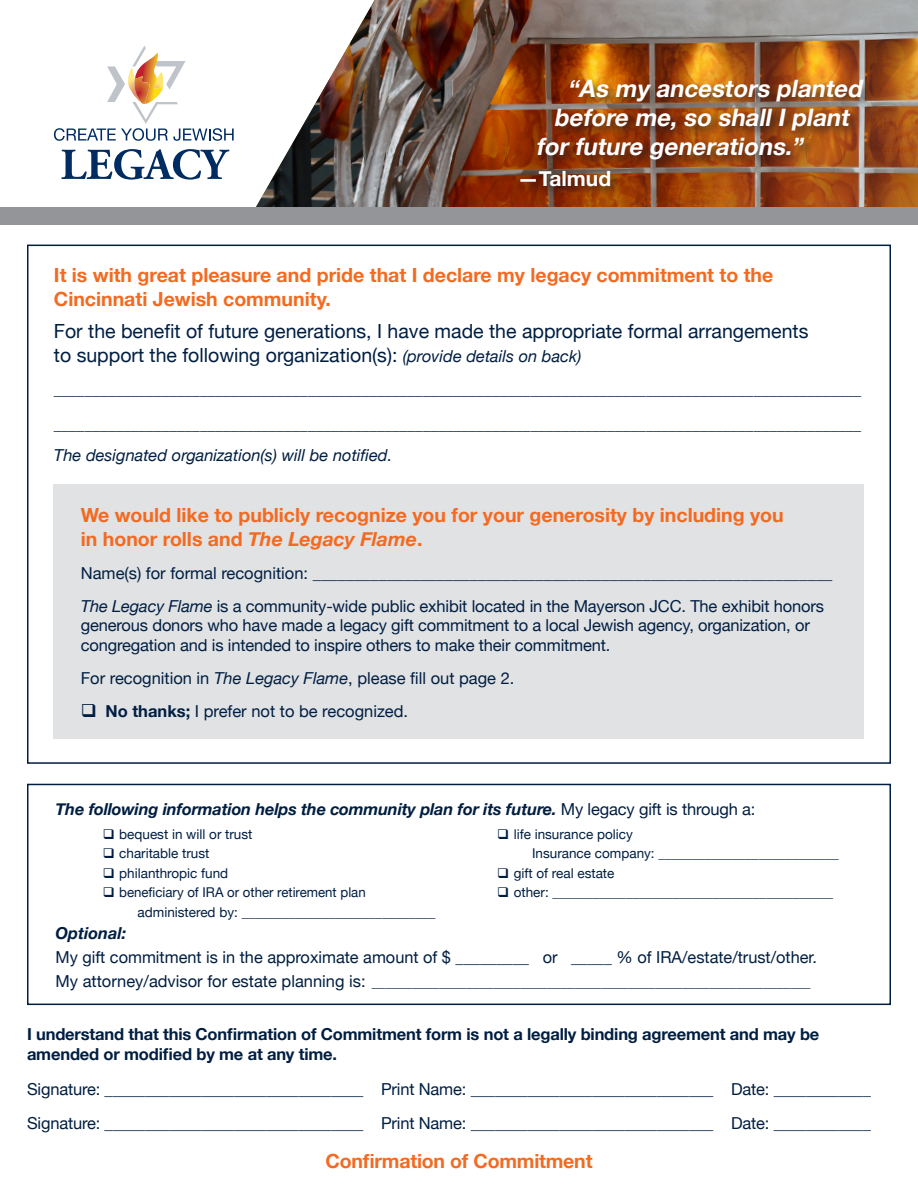
<style>
.page{position:relative;width:918px;height:1188px;background:#fff}
.page>*{position:absolute;margin:0;border:0;box-sizing:border-box;transform-origin:0 0}
.t1{font:italic 700 24px "Helvetica Neue";color:#fff}
.t2{font:700 21px "Helvetica Neue";color:#fff}
.t3{font:700 19.5px/24px "Helvetica Neue";color:#f36a21}
.t4{font:19.5px "Helvetica Neue";color:#001e41}
.t5{font:16.5px/24px "Helvetica Neue";letter-spacing:-.01em;color:#001e41}
.t6{font:700 16.5px/19.8px "Helvetica Neue";letter-spacing:-.01em;color:#001e41}
.t7{font:italic 700 16.5px "Helvetica Neue";letter-spacing:-.01em;color:#001e41}
.t8{font:italic 16.5px "Helvetica Neue";color:#001e41}
.t9{font:15.45px "Helvetica Neue";color:#001e41}
.t10{font:13.5px "Helvetica Neue";color:#001e41}
.s1{font-style:italic;font-size:16.5px}
.s2{font-style:italic}
.s3{font-weight:700}
.s4{font-weight:400;font-style:normal}
.s5{font-weight:700;font-style:italic}
.s6{font-size:16.5px}
</style>
<div class="page">
<svg style="left:61px;top:149px;width:169px;height:31px"></svg>
<svg style="left:54px;top:46px;width:180px;height:95px"></svg>
<img style="left:134px;top:76px;width:16px;height:28px">
<img style="left:251px;top:0;width:667px;height:208px">
<div style="left:0;top:208px;width:918px;height:17px;background:#939598"></div>
<div style="left:518px;top:78px;width:358px;height:120px;background:#231f20;opacity:.75"></div>
<div style="left:27px;top:784px;width:864px;height:221px;border:2px solid #001e41"></div>
<div style="left:54px;top:484px;width:810px;height:255px;background:#e1e2e4"></div>
<p class="t1" style="left:567px;top:70px;width:303px">“As myancestors planted</p>
<p class="t1" style="left:554px;top:99px;width:303px">before me,so shallIplant</p>
<p class="t1" style="left:536px;top:128px;width:275px">forfuture generations.”</p>
<p class="t2" style="left:518px;top:162px;width:95px">—Talmud</p>
<p class="t3" style="left:54px;top:264px;width:721px">It is with great pleasure and pride that I declare my legacy commitment to the<br>Cincinnati Jewish community.</p>
<p class="t4" style="left:54px;top:317px;width:756px">For the benefit of future generations, I have made the appropriate formal arrangements</p>
<p class="t4" style="left:54px;top:341px;width:529px">to support the following organization(s): <span class="s1">(provide details on back)</span></p>
<p class="t9" style="left:54px;top:378px;width:809px">_________________________________________________________________________________________________________</p>
<p class="t9" style="left:54px;top:413px;width:809px">_________________________________________________________________________________________________________</p>
<p class="t8" style="left:54px;top:443px;width:340px">The designated organization(s) will be notified.</p>
<p class="t3" style="left:81px;top:503px;width:704px">We would like to publicly recognize you for your generosity by including you in honor rolls and <span class="s2">The Legacy Flame</span>.</p>
<p class="t5" style="left:81px;top:562px;width:753px">Name(s) for formal recognition: _______________________________________________________________</p>
<p class="t5" style="left:81px;top:595px;width:745px"><span class="s2">The Legacy Flame</span> is a community-wide public exhibit located in the Mayerson JCC. The exhibit honors</p>
<p class="t5" style="left:81px;top:615px;width:731px">generous donors who have made a legacy gift commitment to a local Jewish agency, organization, or</p>
<p class="t5" style="left:81px;top:634px;width:531px">congregation and is intended to inspire others to make their commitment.</p>
<p class="t5" style="left:81px;top:667px;width:435px">For recognition in <span class="s2">The Legacy Flame</span>, please fill out page 2.</p>
<p class="t5" style="left:81px;top:700px;width:329px">❑ <span class="s3">No thanks;</span> I prefer not to be recognized.</p>
<p class="t7" style="left:56px;top:796px;width:701px">The following information helps the community plan for its future. <span class="s4">My legacy gift is through a:</span></p>
<p class="t10" style="left:103px;top:824px;width:151px">❑ bequest in will or trust</p>
<p class="t10" style="left:103px;top:844px;width:108px">❑ charitable trust</p>
<p class="t10" style="left:103px;top:863px;width:127px">❑ philanthropic fund</p>
<p class="t10" style="left:103px;top:883px;width:265px">❑ beneficiary of IRA or other retirement plan</p>
<p class="t10" style="left:138px;top:902px;width:299px">administered by: _____________________________</p>
<p class="t10" style="left:497px;top:824px;width:137px">❑ life insurance policy</p>
<p class="t10" style="left:532px;top:844px;width:308px">Insurance company: ___________________________</p>
<p class="t10" style="left:497px;top:863px;width:119px">❑ gift of real estate</p>
<p class="t10" style="left:497px;top:883px;width:337px">❑ other: __________________________________________</p>
<p class="t5" style="left:56px;top:922px;width:763px"><span class="s5">Optional:<br></span>My gift commitment is in the approximate amount of $ _________ or _____ % of IRA/estate/trust/other.</p>
<p class="t10" style="left:56px;top:973px;width:757px"><span class="s6">My attorney/advisor for estate planning is:</span> _________________________________________________________________</p>
<p class="t6" style="left:27px;top:1025px;width:794px">I understand that this Confirmation of Commitment form is not a legally binding agreement and may be amended or modified by me at any time.</p>
<p class="t5" style="left:27px;top:1073px;width:845px;line-height:34.2px">Signature: ________________________________ Print Name: ______________________________ Date: ____________<br>Signature: ________________________________ Print Name: ______________________________ Date: ____________</p>
<p class="t3" style="left:325px;top:1150px;width:269px">Confirmation of Commitment</p>
</div>
